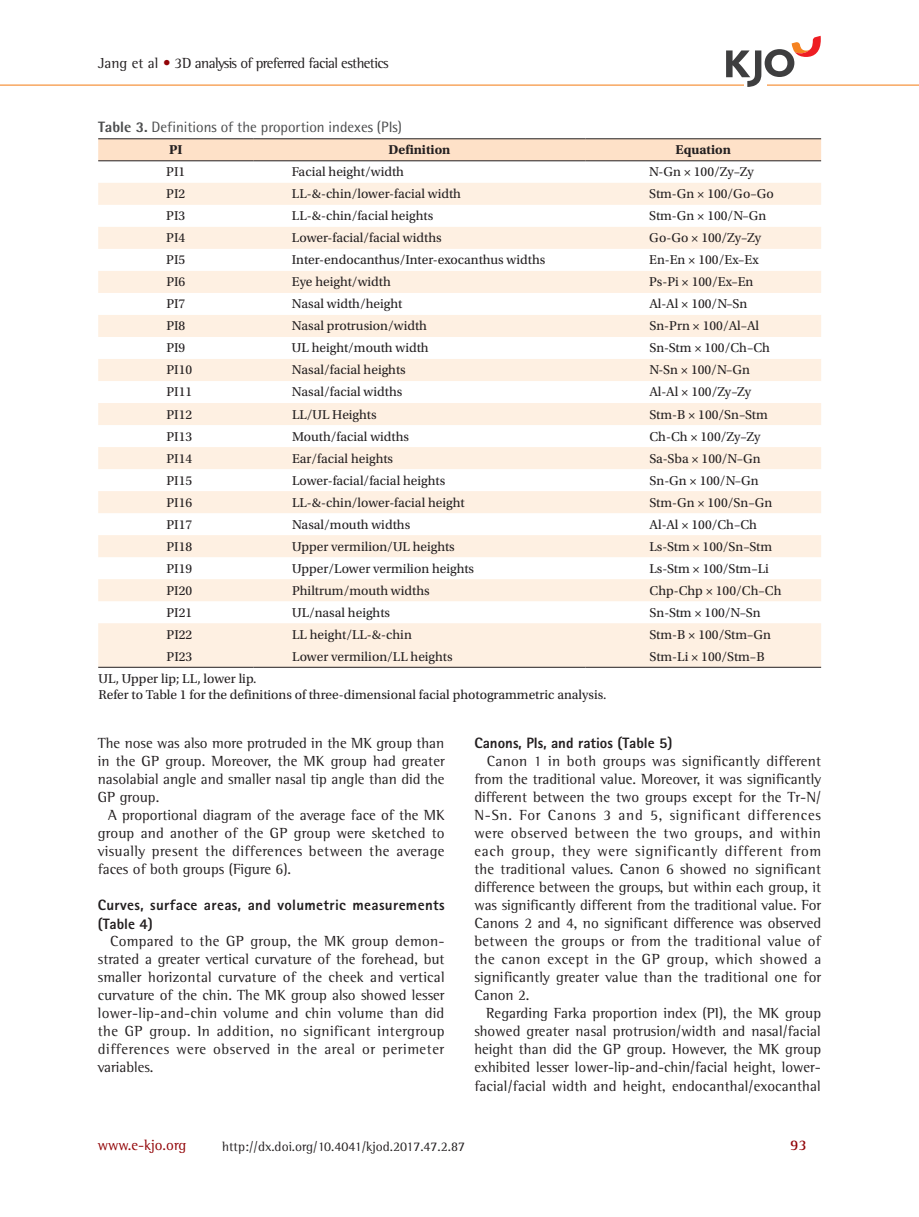
<style>
.page{position:relative;width:919px;height:1217px;background:#fff}
.page>*{position:absolute;margin:0;border:0;box-sizing:border-box;transform-origin:0 0}
.t1{font:15px/18px "Rotis Semi Serif Std";letter-spacing:.01em;color:#231f20;text-align:justify}
.t2{font:800 15px/18px "Rotis Sans Serif Std";letter-spacing:.02em;color:#231f20}
.t3{font:15px "Rotis Semi Serif Std";letter-spacing:-.04em;color:#231f20}
.t4{font:15px "Rotis Semi Sans Std";color:#4b4c4d}
.t5{font:800 15px "Rotis Sans Serif Std";color:#231f20}
.t6{font:15px "Rotis Semi Serif Std";color:#920407}
.t7{font:700 15px "Rotis Semi Serif Std";color:#920407}
.t8{font:13.5px/16.2px "Utopia Std";color:#231f20}
.t9{font:13.5px "Rotis Semi Serif Std";color:#231f20}
.t10{font:700 13.5px "Utopia Std";color:#231f20}
.s1{color:#920407}
.s2{font-weight:800}
</style>
<div class="page">
<hr style="left:0;top:85px;width:918px;height:1px;background:#f58220">
<svg style="left:726px;top:36px;width:94px;height:51px"></svg>
<div style="left:98px;top:139px;width:723px;height:21px;background:#fee1c8"></div>
<svg style="left:98px;top:183px;width:723px;height:483px;fill:#fef0e2"></svg>
<hr style="left:98px;top:138px;width:155px;height:1px;background:#231f20">
<hr style="left:253px;top:138px;width:332px;height:1px;background:#231f20">
<hr style="left:585px;top:138px;width:236px;height:1px;background:#231f20">
<hr style="left:98px;top:160px;width:155px;height:1px;background:#231f20">
<hr style="left:253px;top:160px;width:332px;height:1px;background:#231f20">
<hr style="left:585px;top:160px;width:236px;height:1px;background:#231f20">
<hr style="left:98px;top:666px;width:155px;height:1px;background:#231f20">
<hr style="left:253px;top:666px;width:332px;height:1px;background:#231f20">
<hr style="left:585px;top:666px;width:236px;height:1px;background:#231f20">
<p class="t3" style="left:98px;top:54px;width:292px">Jang et al <span class="s1">•</span> 3D analysis of preferred facial esthetics</p>
<p class="t4" style="left:98px;top:118px;width:305px"><span class="s2">Table 3.</span> Definitions of the proportion indexes (PIs)</p>
<p class="t10" style="left:169px;top:142px;width:15px">PI</p>
<p class="t10" style="left:388px;top:142px;width:63px">Definition</p>
<p class="t10" style="left:675px;top:142px;width:57px">Equation</p>
<p class="t8" style="left:166px;top:164px;width:21px">PI1</p>
<p class="t8" style="left:292px;top:164px;width:114px">Facial height/width</p>
<p class="t8" style="left:649px;top:164px;width:106px">N-Gn × 100/Zy–Zy</p>
<p class="t8" style="left:166px;top:186px;width:21px">PI2</p>
<p class="t8" style="left:292px;top:186px;width:171px">LL-&amp;-chin/lower-facial width</p>
<p class="t8" style="left:649px;top:186px;width:126px">Stm-Gn × 100/Go–Go</p>
<p class="t8" style="left:166px;top:208px;width:21px">PI3</p>
<p class="t8" style="left:292px;top:208px;width:143px">LL-&amp;-chin/facial heights</p>
<p class="t8" style="left:649px;top:208px;width:119px">Stm-Gn × 100/N–Gn</p>
<p class="t8" style="left:166px;top:230px;width:21px">PI4</p>
<p class="t8" style="left:292px;top:230px;width:151px">Lower-facial/facial widths</p>
<p class="t8" style="left:649px;top:230px;width:113px">Go-Go × 100/Zy–Zy</p>
<p class="t8" style="left:166px;top:252px;width:21px">PI5</p>
<p class="t8" style="left:292px;top:252px;width:255px">Inter-endocanthus/Inter-exocanthus widths</p>
<p class="t8" style="left:649px;top:252px;width:111px">En-En × 100/Ex–Ex</p>
<p class="t8" style="left:166px;top:274px;width:21px">PI6</p>
<p class="t8" style="left:292px;top:274px;width:100px">Eye height/width</p>
<p class="t8" style="left:649px;top:274px;width:105px">Ps-Pi × 100/Ex–En</p>
<p class="t8" style="left:166px;top:296px;width:21px">PI7</p>
<p class="t8" style="left:292px;top:296px;width:112px">Nasal width/height</p>
<p class="t8" style="left:649px;top:296px;width:100px">Al-Al × 100/N–Sn</p>
<p class="t8" style="left:166px;top:318px;width:21px">PI8</p>
<p class="t8" style="left:292px;top:318px;width:137px">Nasal protrusion/width</p>
<p class="t8" style="left:649px;top:318px;width:111px">Sn-Prn × 100/Al–Al</p>
<p class="t8" style="left:166px;top:340px;width:21px">PI9</p>
<p class="t8" style="left:292px;top:340px;width:138px">UL height/mouth width</p>
<p class="t8" style="left:649px;top:340px;width:122px">Sn-Stm × 100/Ch–Ch</p>
<p class="t8" style="left:166px;top:362px;width:27px">PI10</p>
<p class="t8" style="left:292px;top:362px;width:115px">Nasal/facial heights</p>
<p class="t8" style="left:649px;top:362px;width:102px">N-Sn × 100/N–Gn</p>
<p class="t8" style="left:166px;top:384px;width:27px">PI11</p>
<p class="t8" style="left:292px;top:384px;width:112px">Nasal/facial widths</p>
<p class="t8" style="left:649px;top:384px;width:103px">Al-Al × 100/Zy–Zy</p>
<p class="t8" style="left:166px;top:406px;width:27px">PI12</p>
<p class="t8" style="left:292px;top:406px;width:86px">LL/UL Heights</p>
<p class="t8" style="left:649px;top:406px;width:120px">Stm-B × 100/Sn–Stm</p>
<p class="t8" style="left:166px;top:428px;width:27px">PI13</p>
<p class="t8" style="left:292px;top:428px;width:119px">Mouth/facial widths</p>
<p class="t8" style="left:649px;top:428px;width:112px">Ch-Ch × 100/Zy–Zy</p>
<p class="t8" style="left:166px;top:450px;width:27px">PI14</p>
<p class="t8" style="left:292px;top:450px;width:103px">Ear/facial heights</p>
<p class="t8" style="left:649px;top:450px;width:113px">Sa-Sba × 100/N–Gn</p>
<p class="t8" style="left:166px;top:472px;width:27px">PI15</p>
<p class="t8" style="left:292px;top:472px;width:155px">Lower-facial/facial heights</p>
<p class="t8" style="left:649px;top:472px;width:111px">Sn-Gn × 100/N–Gn</p>
<p class="t8" style="left:166px;top:494px;width:27px">PI16</p>
<p class="t8" style="left:292px;top:494px;width:174px">LL-&amp;-chin/lower-facial height</p>
<p class="t8" style="left:649px;top:494px;width:124px">Stm-Gn × 100/Sn–Gn</p>
<p class="t8" style="left:166px;top:516px;width:27px">PI17</p>
<p class="t8" style="left:292px;top:516px;width:120px">Nasal/mouth widths</p>
<p class="t8" style="left:649px;top:516px;width:109px">Al-Al × 100/Ch–Ch</p>
<p class="t8" style="left:166px;top:538px;width:27px">PI18</p>
<p class="t8" style="left:292px;top:538px;width:164px">Upper vermilion/UL heights</p>
<p class="t8" style="left:649px;top:538px;width:124px">Ls-Stm × 100/Sn–Stm</p>
<p class="t8" style="left:166px;top:560px;width:27px">PI19</p>
<p class="t8" style="left:292px;top:560px;width:183px">Upper/Lower vermilion heights</p>
<p class="t8" style="left:649px;top:560px;width:121px">Ls-Stm × 100/Stm–Li</p>
<p class="t8" style="left:166px;top:582px;width:27px">PI20</p>
<p class="t8" style="left:292px;top:582px;width:139px">Philtrum/mouth widths</p>
<p class="t8" style="left:649px;top:582px;width:133px">Chp-Chp × 100/Ch–Ch</p>
<p class="t8" style="left:166px;top:604px;width:27px">PI21</p>
<p class="t8" style="left:292px;top:604px;width:99px">UL/nasal heights</p>
<p class="t8" style="left:649px;top:604px;width:113px">Sn-Stm × 100/N–Sn</p>
<p class="t8" style="left:166px;top:626px;width:27px">PI22</p>
<p class="t8" style="left:292px;top:626px;width:121px">LL height/LL-&amp;-chin</p>
<p class="t8" style="left:649px;top:626px;width:123px">Stm-B × 100/Stm–Gn</p>
<p class="t8" style="left:166px;top:648px;width:27px">PI23</p>
<p class="t8" style="left:292px;top:648px;width:162px">Lower vermilion/LL heights</p>
<p class="t8" style="left:649px;top:648px;width:117px">Stm-Li × 100/Stm–B</p>
<p class="t8" style="left:98px;top:670px;width:509px">UL, Upper lip; LL, lower lip.<br>Refer to Table 1 for the definitions of three-dimensional facial photogrammetric analysis.</p>
<p class="t1" style="left:98px;top:734px;width:348px">The nose was also more protruded in the MK group than in the GP group. Moreover, the MK group had greater nasolabial angle and smaller nasal tip angle than did the GP group.</p>
<p class="t1" style="left:98px;top:806px;width:348px;text-indent:10px">A proportional diagram of the average face of the MK group and another of the GP group were sketched to visually present the differences between the average faces of both groups (Figure 6).</p>
<p class="t2" style="left:98px;top:896px;width:348px">Curves, surface areas, and volumetric measurements (Table 4)</p>
<p class="t1" style="left:98px;top:932px;width:348px;text-indent:12px">Compared to the GP group, the MK group demon&shy;strated a greater vertical curvature of the forehead, but smaller horizontal curvature of the cheek and vertical curvature of the chin. The MK group also showed lesser lower-lip-and-chin volume and chin volume than did the GP group. In addition, no significant intergroup differences were observed in the areal or perimeter variables.</p>
<p class="t5" style="left:474px;top:733px;width:199px">Canons, PIs, and ratios (Table 5)</p>
<p class="t1" style="left:474px;top:752px;width:348px;text-indent:12px">Canon 1 in both groups was significantly different from the traditional value. Moreover, it was significantly different between the two groups except for the Tr-N/ N-Sn. For Canons 3 and 5, significant differences were observed between the two groups, and within each group, they were significantly different from the traditional values. Canon 6 showed no significant difference between the groups, but within each group, it was significantly different from the traditional value. For Canons 2 and 4, no significant difference was observed between the groups or from the traditional value of the canon except in the GP group, which showed a significantly greater value than the traditional one for Canon 2.</p>
<p class="t1" style="left:474px;top:1004px;width:348px;text-indent:12px">Regarding Farka proportion index (PI), the MK group showed greater nasal protrusion/width and nasal/facial height than did the GP group. However, the MK group exhibited lesser lower-lip-and-chin/facial height, lower&shy;facial/facial width and height, endocanthal/exocanthal</p>
<p class="t6" style="left:98px;top:1135px;width:90px">www.e-kjo.org</p>
<p class="t9" style="left:222px;top:1138px;width:244px">http://dx.doi.org/10.4041/kjod.2017.47.2.87</p>
<p class="t7" style="left:790px;top:1135px;width:18px">93</p>
</div>
